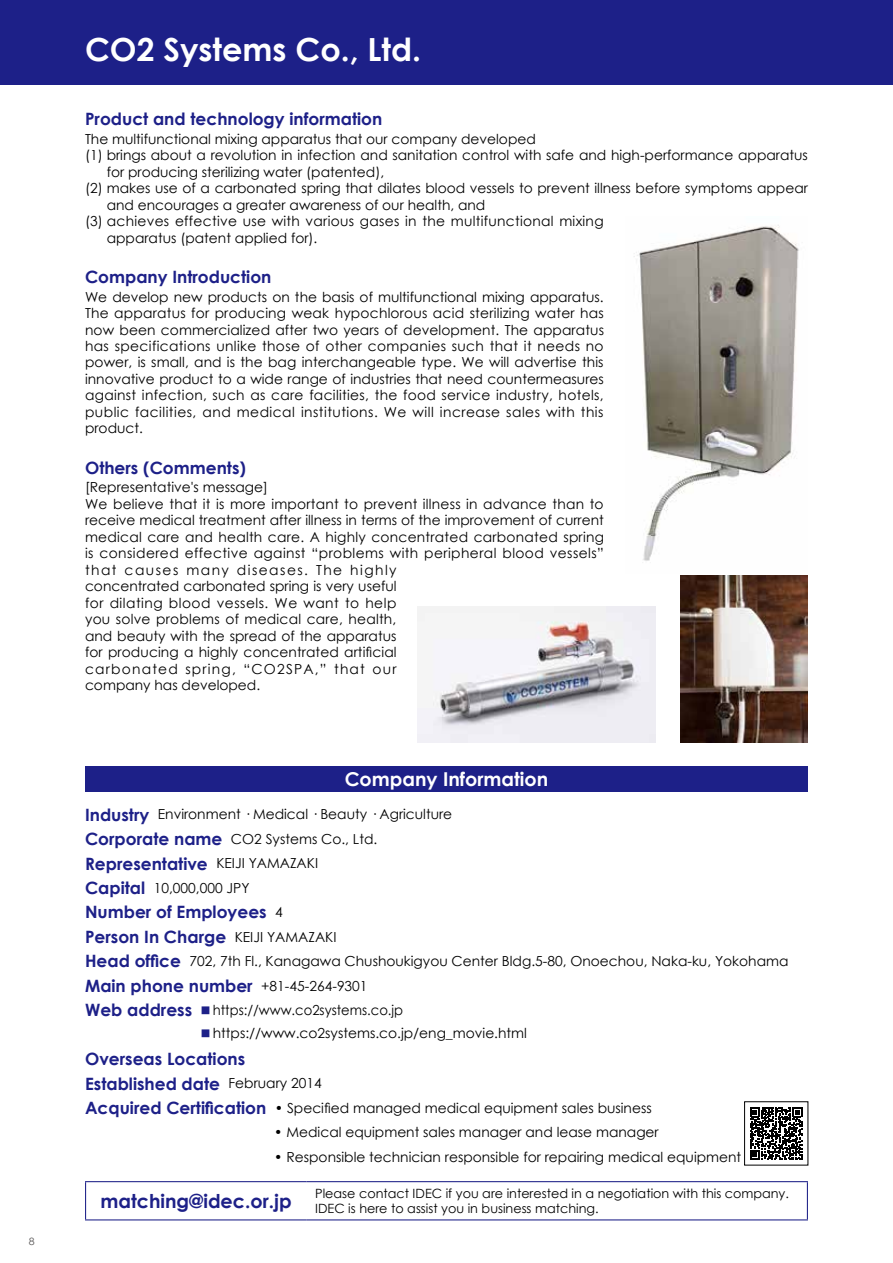
<style>
.page{position:relative;width:893px;height:1263px;background:#fff}
.page>*{position:absolute;margin:0;border:0;box-sizing:border-box;transform-origin:0 0}
.t1{font:700 31.95px "Century Gothic";color:#fff}
.t2{font:700 19.2px "Century Gothic";color:#1d2088}
.t3{font:700 19.2px "Century Gothic";color:#fff}
.t4{font:700 16.95px/24.5px "Century Gothic";color:#1d2088}
.t5{font:13.8px/16.5px "Century Gothic";color:#000}
.t6{font:13.8px "Century Gothic";letter-spacing:.02em;color:#000}
.t7{font:13.8px "Century Gothic";color:#000;scale:.95 1}
.t8{font:12.75px/14.9px "Century Gothic";color:#000}
.t9{font:10.05px "Century Gothic";color:#595757;scale:1.05 1}
.s1{font-weight:700;font-size:16.95px;color:#1d2088}
.s2{font-weight:400;font-size:13.8px;color:#000}
.s3{font-family:"Koz Go Pro";font-size:9.6px;color:#1d2088}
</style>
<div class="page">
<div style="left:0;top:0;width:893px;height:85px;background:#1d2088"></div>
<div style="left:85px;top:766px;width:723px;height:26px;background:#1d2088"></div>
<hr style="left:85px;top:1181px;width:222px;height:1px;background:#1d2088">
<hr style="left:85px;top:1182px;width:1px;height:37px;background:#1d2088">
<hr style="left:307px;top:1181px;width:501px;height:1px;background:#1d2088">
<hr style="left:807px;top:1182px;width:1px;height:37px;background:#1d2088">
<hr style="left:85px;top:1219px;width:222px;height:1px;background:#1d2088">
<hr style="left:307px;top:1219px;width:501px;height:1px;background:#1d2088">
<svg style="left:750px;top:1107px;width:52px;height:53px"></svg>
<img style="left:634px;top:225px;width:165px;height:336px">
<img style="left:418px;top:606px;width:238px;height:136px">
<img style="left:680px;top:575px;width:128px;height:167px">
<p class="t9" style="left:29px;top:1235px;width:7px">8</p>
<h1 class="t1" style="left:85px;top:26px;width:338px">CO2 Systems Co., Ltd.</h1>
<p class="t4" style="left:85px;top:106px;width:299px">Product and technology information</p>
<p class="t5" style="left:85px;top:130px;width:452px">The multifunctional mixing apparatus that our company developed</p>
<p class="t5" style="left:85px;top:147px;width:724px">(1) brings about a revolution in infection and sanitation control with safe and high-performance apparatus</p>
<p class="t5" style="left:107px;top:163px;width:279px">for producing sterilizing water (patented),</p>
<p class="t5" style="left:85px;top:180px;width:724px">(2) makes use of a carbonated spring that dilates blood vessels to prevent illness before symptoms appear</p>
<p class="t5" style="left:107px;top:196px;width:380px">and encourages a greater awareness of our health, and</p>
<p class="t6" style="left:85px;top:211px;width:520px">(3) achieves effective use with various gases in the multifunctional mixing</p>
<p class="t5" style="left:107px;top:229px;width:212px">apparatus (patent applied for).</p>
<p class="t4" style="left:85px;top:264px;width:188px">Company Introduction</p>
<p class="t5" style="left:85px;top:288px;width:520px;text-align:justify">We develop new products on the basis of multifunctional mixing apparatus.<br>The apparatus for producing weak hypochlorous acid sterilizing water has now been commercialized after two years of development. The apparatus has specifications unlike those of other companies such that it needs no power, is small, and is the bag interchangeable type. We will advertise this innovative product to a wide range of industries that need countermeasures against infection, such as care facilities, the food service industry, hotels, public facilities, and medical institutions. We will increase sales with this product.</p>
<p class="t4" style="left:85px;top:455px;width:162px">Others (Comments)</p>
<p class="t5" style="left:85px;top:479px;width:520px">[Representative's message]<br>We believe that it is more important to prevent illness in advance than to receive medical treatment after illness in terms of the improvement of current medical care and health care. A highly concentrated carbonated spring is considered effective against “problems with peripheral blood vessels” that causes many diseases. The highly<br>concentrated carbonated spring is very useful<br>for dilating blood vessels. We want to help<br>you solve problems of medical care, health,<br>and beauty with the spread of the apparatus<br>for producing a highly concentrated artificial<br>carbonated spring, “CO2SPA,” that our<br>company has developed.</p>
<h2 class="t3" style="left:345px;top:764px;width:205px">Company Information</h2>
<p class="t5" style="left:85px;top:802px;width:369px;line-height:24.5px"><span class="s1">Industry</span> Environment · Medical · Beauty · Agriculture<br><span class="s1">Corporate name</span> CO2 Systems Co., Ltd.</p>
<p class="t4" style="left:85px;top:850px;width:235px">Representative <span class="s2">KEIJI YAMAZAKI</span></p>
<p class="t5" style="left:85px;top:879px;width:166px"><span class="s1">Capital</span> 10,000,000 JPY</p>
<p class="t4" style="left:85px;top:899px;width:253px">Number of Employees <span class="s2">4<br></span>Person In Charge <span class="s2">KEIJI YAMAZAKI</span></p>
<p class="t5" style="left:85px;top:953px;width:705px"><span class="s1">Head office</span> 702, 7th Fl., Kanagawa Chushoukigyou Center Bldg.5-80, Onoechou, Naka-ku, Yokohama</p>
<p class="t4" style="left:85px;top:973px;width:284px">Main phone number <span class="s2">+81-45-264-9301</span></p>
<p class="t7" style="left:85px;top:1000px;width:336px"><span class="s1">Web address</span> <span class="s3">■</span> https://www.co2systems.co.jp</p>
<p class="t5" style="left:201px;top:1024px;width:328px"><span class="s3">■</span> https://www.co2systems.co.jp/eng_movie.html</p>
<p class="t4" style="left:85px;top:1046px;width:238px">Overseas Locations<br>Established date <span class="s2">February 2014</span></p>
<p class="t5" style="left:85px;top:1099px;width:568px"><span class="s1">Acquired Certification</span> • Specified managed medical equipment sales business</p>
<p class="t5" style="left:274px;top:1124px;width:386px">• Medical equipment sales manager and lease manager</p>
<p class="t5" style="left:274px;top:1148px;width:468px">• Responsible technician responsible for repairing medical equipment</p>
<h2 class="t2" style="left:100px;top:1186px;width:193px">matching@idec.or.jp</h2>
<p class="t8" style="left:315px;top:1186px;width:475px">Please contact IDEC if you are interested in a negotiation with this company.<br>IDEC is here to assist you in business matching.</p>
</div>
